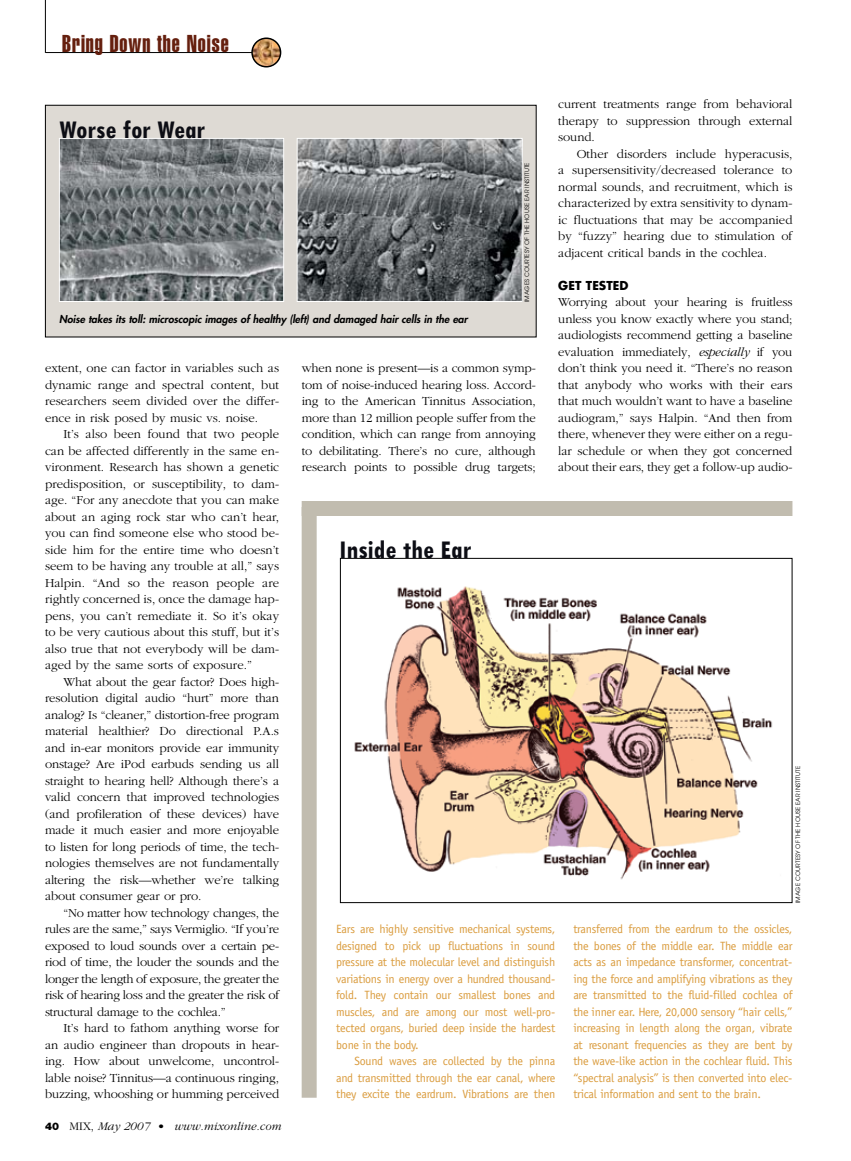
<style>
.page{position:relative;width:851px;height:1161px;background:#fff}
.page>*{position:absolute;margin:0;border:0;box-sizing:border-box;transform-origin:0 0}
.t1{font:700 condensed 27px "Tw Cen";color:#0c0d14}
.t2{font:24px "Helvetica Extra Compressed";letter-spacing:.04em;color:#651f0e}
.t3{font:300 12.75px/16.5px "Garamond";letter-spacing:-.01em;color:#000;text-align:justify}
.t4{font:12px/16.5px "Officina Sans";letter-spacing:-.02em;color:#da9c3e;text-align:justify}
.t5{font:italic 300 12px "Garamond";color:#000}
.t6{font:700 12px "Futura";color:#000}
.t7{font:italic 800 10.5px "Futura";color:#000}
.t8{font:6px "Avant Garde";letter-spacing:.01em;color:#000}
.s1{font-style:italic}
.s2{font-family:"Helvetica Neue";font-weight:900;font-style:normal;font-size:10.5px}
.s3{font-style:normal}
</style>
<div class="page">
<img style="left:354px;top:586px;width:419px;height:294px">
<div style="left:340px;top:558px;width:452px;height:345px;border:1px solid #000"></div>
<div style="left:302px;top:501px;width:490px;height:15px;background:#c1bcaf"></div>
<div style="left:302px;top:507px;width:14px;height:591px;background:#c1bcaf"></div>
<hr style="left:46px;top:52px;width:228px;height:1px;background:#000">
<hr style="left:45px;top:0;width:1px;height:53px;background:#000">
<img style="left:252px;top:38px;width:28px;height:29px;border-radius:50%">
<div style="left:251px;top:38px;width:30px;height:30px;border:2px solid #000;border-radius:50%"></div>
<div style="left:45px;top:105px;width:491px;height:232px;background:#dedad4"></div>
<div style="left:45px;top:105px;width:491px;height:232px;border:1px solid #000"></div>
<img style="left:61px;top:140px;width:221px;height:160px">
<div style="left:59px;top:138px;width:225px;height:164px;border:1px solid #fff"></div>
<img style="left:299px;top:140px;width:221px;height:160px">
<div style="left:297px;top:138px;width:225px;height:164px;border:1px solid #fff"></div>
<h2 class="t2" style="left:62px;top:29px;width:168px">Bring Down the Noise</h2>
<p class="t3" style="left:558px;top:96px;width:236px">current treatments range from behavioral therapy to suppression through external sound.</p>
<p class="t3" style="left:558px;top:145px;width:236px;text-indent:18px">Other disorders include hyperacusis, a supersensitivity/decreased tolerance to normal sounds, and recruitment, which is characterized by extra sensitivity to dynam&shy;ic fluctuations that may be accompanied by “fuzzy” hearing due to stimulation of adjacent critical bands in the cochlea.</p>
<p class="t6" style="left:558px;top:277px;width:72px">GET TESTED</p>
<p class="t3" style="left:558px;top:294px;width:236px">Worrying about your hearing is fruitless unless you know exactly where you stand; audiologists recommend getting a baseline evaluation immediately, <span class="s1">especially</span> if you don’t think you need it. “There’s no reason that anybody who works with their ears that much wouldn’t want to have a baseline audiogram,” says Halpin. “And then from there, whenever they were either on a regu&shy;lar schedule or when they got concerned about their ears, they get a follow-up audio-</p>
<h1 class="t1" style="left:59px;top:116px;width:147px">Worse for Wear</h1>
<p class="t8" style="left:523px;top:302px;width:141px;rotate:-90deg">images courtesy of the House Ear Institute</p>
<p class="t7" style="left:59px;top:312px;width:410px">Noise takes its toll: microscopic images of healthy (left) and damaged hair cells in the ear</p>
<p class="t3" style="left:45px;top:360px;width:236px">extent, one can factor in variables such as dynamic range and spectral content, but researchers seem divided over the differ&shy;ence in risk posed by music vs. noise.</p>
<p class="t3" style="left:45px;top:426px;width:236px;text-indent:18px">It’s also been found that two people can be affected differently in the same en&shy;vironment. Research has shown a genetic predisposition, or susceptibility, to dam&shy;age. “For any anecdote that you can make about an aging rock star who can’t hear, you can find someone else who stood be&shy;side him for the entire time who doesn’t seem to be having any trouble at all,” says Halpin. “And so the reason people are rightly concerned is, once the damage hap&shy;pens, you can’t remediate it. So it’s okay to be very cautious about this stuff, but it’s also true that not everybody will be dam&shy;aged by the same sorts of exposure.”</p>
<p class="t3" style="left:45px;top:673px;width:236px;text-indent:18px">What about the gear factor? Does high&shy;resolution digital audio “hurt” more than analog? Is “cleaner,” distortion-free program material healthier? Do directional P.A.s and in-ear monitors provide ear immunity onstage? Are iPod earbuds sending us all straight to hearing hell? Although there’s a valid concern that improved technologies (and profileration of these devices) have made it much easier and more enjoyable to listen for long periods of time, the tech&shy;nologies themselves are not fundamentally altering the risk—whether we’re talking about consumer gear or pro.</p>
<p class="t3" style="left:45px;top:904px;width:236px;text-indent:18px">“No matter how technology changes, the rules are the same,” says Vermiglio. “If you’re exposed to loud sounds over a certain pe&shy;riod of time, the louder the sounds and the longer the length of exposure, the greater the risk of hearing loss and the greater the risk of structural damage to the cochlea.”</p>
<p class="t3" style="left:45px;top:1020px;width:236px;text-indent:18px">It’s hard to fathom anything worse for an audio engineer than dropouts in hear&shy;ing. How about unwelcome, uncontrol&shy;lable noise? Tinnitus—a continuous ringing, buzzing, whooshing or humming perceived</p>
<p class="t3" style="left:302px;top:360px;width:236px">when none is present—is a common symp&shy;tom of noise-induced hearing loss. Accord&shy;ing to the American Tinnitus Association, more than 12 million people suffer from the condition, which can range from annoying to debilitating. There’s no cure, although research points to possible drug targets;</p>
<h1 class="t1" style="left:339px;top:536px;width:134px">Inside the Ear</h1>
<p class="t8" style="left:794px;top:903px;width:138px;rotate:-90deg">image courtesy of the House Ear Institute</p>
<p class="t4" style="left:336px;top:921px;width:221px">Ears are highly sensitive mechanical systems, designed to pick up fluctuations in sound pressure at the molecular level and distinguish variations in energy over a hundred thousand&shy;fold. They contain our smallest bones and muscles, and are among our most well-pro&shy;tected organs, buried deep inside the hardest bone in the body.</p>
<p class="t4" style="left:336px;top:1053px;width:221px;text-indent:18px">Sound waves are collected by the pinna and transmitted through the ear canal, where they excite the eardrum. Vibrations are then</p>
<p class="t4" style="left:573px;top:921px;width:221px">transferred from the eardrum to the ossicles, the bones of the middle ear. The middle ear acts as an impedance transformer, concentrat&shy;ing the force and amplifying vibrations as they are transmitted to the fluid-filled cochlea of the inner ear. Here, 20,000 sensory “hair cells,” increasing in length along the organ, vibrate at resonant frequencies as they are bent by the wave-like action in the cochlear fluid. This “spectral analysis” is then converted into elec&shy;trical information and sent to the brain.</p>
<p class="t5" style="left:45px;top:1119px;width:238px"><span class="s2">40</span> <span class="s3">MIX,</span> May 2007 • www.mixonline.com</p>
</div>
